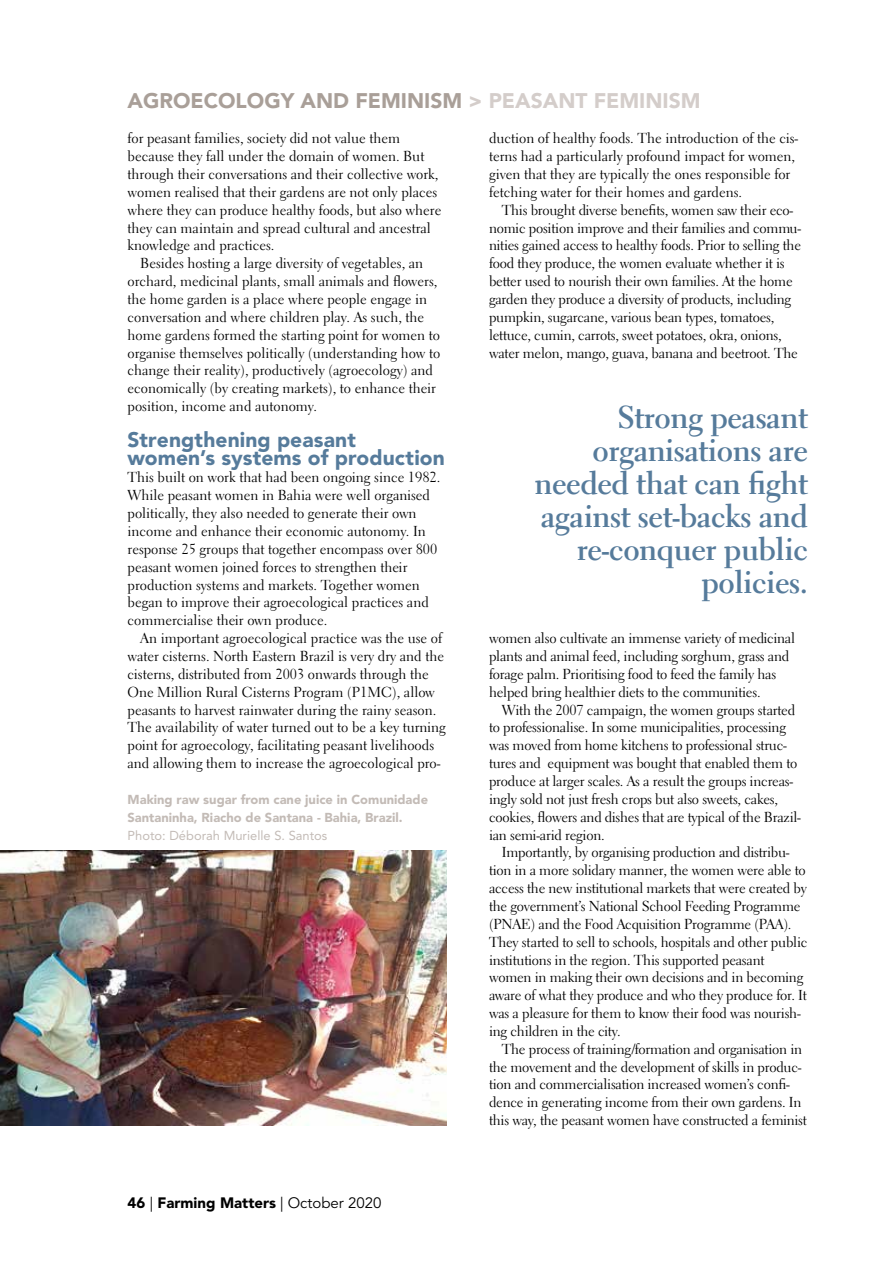
<style>
.page{position:relative;width:893px;height:1263px;background:#fff}
.page>*{position:absolute;margin:0;border:0;box-sizing:border-box;transform-origin:0 0}
.t1{font:700 31.5px/33px "Electra LT Std";letter-spacing:-.015em;color:#567b9b;text-align:right}
.t2{font:900 21px/17.9px "Avenir LT Std";letter-spacing:.005em;color:#567b9b}
.t3{font:900 21px "Avenir LT Std";color:#a99f98}
.t4{font:900 15px "Avenir LT Std";color:#000}
.t5{font:14.4px/17.9px "Electra LT Std";letter-spacing:-.015em;color:#000}
.t6{font:900 12.9px/17.9px "Avenir LT Std";color:#c3bbb6}
.t7{font:12.9px "Avenir LT Std";color:#c3bbb6}
.s1{color:#d4cdca}
.s2{font-weight:400}
</style>
<div class="page">
<img style="left:0;top:851px;width:446px;height:274px">
<h2 class="t3" style="left:128px;top:88px;width:575px">AGROECOLOGY AND FEMINISM <span class="s1">&gt; PEASANT FEMINISM</span></h2>
<p class="t5" style="left:128px;top:129px;width:315px">for peasant families, society did not value them because they fall under the domain of women. But through their conversations and their collective work, women realised that their gardens are not only places where they can produce healthy foods, but also where they can maintain and spread cultural and ancestral knowledge and practices.</p>
<p class="t5" style="left:128px;top:254px;width:314px;text-indent:13px">Besides hosting a large diversity of vegetables, an orchard, medicinal plants, small animals and flowers, the home garden is a place where people engage in conversation and where children play. As such, the home gardens formed the starting point for women to organise themselves politically (understanding how to change their reality), productively (agroecology) and economically (by creating markets), to enhance their position, income and autonomy.</p>
<h2 class="t2" style="left:128px;top:430px;width:319px">Strengthening peasant women’s systems of production</h2>
<p class="t5" style="left:128px;top:469px;width:314px">This built on work that had been ongoing since 1982.<br>While peasant women in Bahia were well organised politically, they also needed to generate their own income and enhance their economic autonomy. In response 25 groups that together encompass over 800 peasant women joined forces to strengthen their production systems and markets. Together women began to improve their agroecological practices and commercialise their own produce.</p>
<p class="t5" style="left:128px;top:629px;width:320px;text-indent:13px">An important agroecological practice was the use of water cisterns. North Eastern Brazil is very dry and the cisterns, distributed from 2003 onwards through the One Million Rural Cisterns Program (P1MC), allow peasants to harvest rainwater during the rainy season.<br>The availability of water turned out to be a key turning point for agroecology, facilitating peasant livelihoods and allowing them to increase the agroecological pro-</p>
<p class="t5" style="left:489px;top:129px;width:311px">duction of healthy foods. The introduction of the cis&shy;terns had a particularly profound impact for women, given that they are typically the ones responsible for fetching water for their homes and gardens.</p>
<p class="t5" style="left:489px;top:201px;width:314px;text-indent:13px">This brought diverse benefits, women saw their eco&shy;nomic position improve and their families and commu&shy;nities gained access to healthy foods. Prior to selling the food they produce, the women evaluate whether it is better used to nourish their own families. At the home garden they produce a diversity of products, including pumpkin, sugarcane, various bean types, tomatoes, lettuce, cumin, carrots, sweet potatoes, okra, onions, water melon, mango, guava, banana and beetroot. The</p>
<h1 class="t1" style="left:535px;top:400px;width:275px">Strong peasant organisations are needed that can fight against set-backs and re-conquer public policies.</h1>
<p class="t5" style="left:489px;top:629px;width:308px">women also cultivate an immense variety of medicinal plants and animal feed, including sorghum, grass and forage palm. Prioritising food to feed the family has helped bring healthier diets to the communities.</p>
<p class="t5" style="left:489px;top:701px;width:313px;text-indent:13px">With the 2007 campaign, the women groups started to professionalise. In some municipalities, processing was moved from home kitchens to professional struc&shy;tures and equipment was bought that enabled them to produce at larger scales. As a result the groups increas&shy;ingly sold not just fresh crops but also sweets, cakes, cookies, flowers and dishes that are typical of the Brazil&shy;ian semi-arid region.</p>
<p class="t5" style="left:489px;top:843px;width:320px;text-indent:13px">Importantly, by organising production and distribu&shy;tion in a more solidary manner, the women were able to access the new institutional markets that were created by the government’s National School Feeding Programme (PNAE) and the Food Acquisition Programme (PAA).<br>They started to sell to schools, hospitals and other public institutions in the region. This supported peasant women in making their own decisions and in becoming aware of what they produce and who they produce for. It was a pleasure for them to know their food was nourish&shy;ing children in the city.</p>
<p class="t5" style="left:489px;top:1040px;width:319px;text-indent:13px">The process of training/formation and organisation in the movement and the development of skills in produc&shy;tion and commercialisation increased women’s confi&shy;dence in generating income from their own gardens. In this way, the peasant women have constructed a feminist</p>
<p class="t6" style="left:128px;top:790px;width:302px">Making raw sugar from cane juice in Comunidade<br>Santaninha, Riacho de Santana - Bahia, Brazil.</p>
<p class="t7" style="left:128px;top:827px;width:201px">Photo: Déborah Murielle S. Santos</p>
<p class="t4" style="left:128px;top:1193px;width:255px">46 <span class="s2">|</span> Farming Matters <span class="s2">| October 2020</span></p>
</div>
